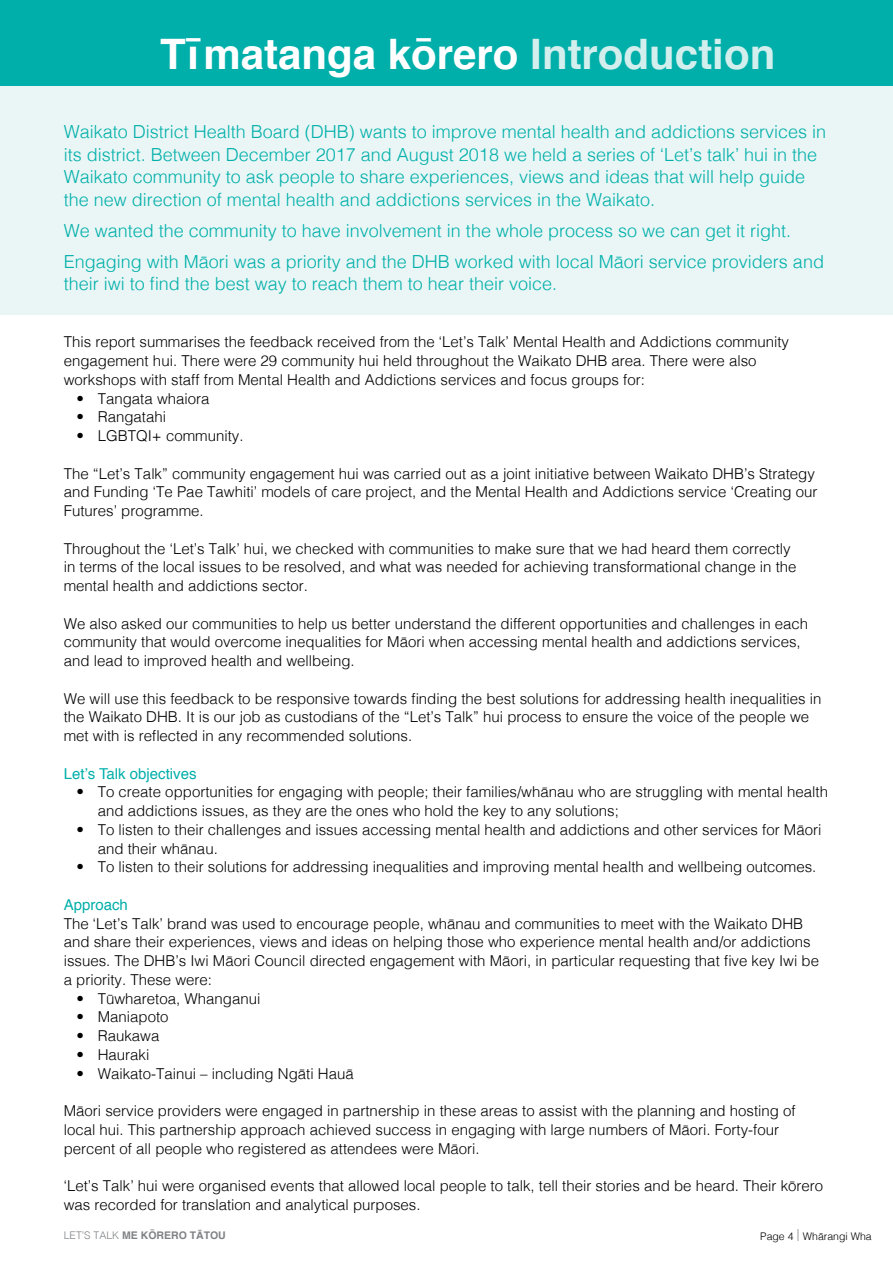
<style>
.page{position:relative;width:893px;height:1263px;background:#fff}
.page>*{position:absolute;margin:0;border:0;box-sizing:border-box;transform-origin:0 0}
.t1{font:700 42px "Helvetica";color:#fff}
.t2{font:300 18px/22.5px "Helvetica";color:#00afaa}
.t3{font:300 15px/18.8px "Helvetica";color:#000}
.t4{font:15px "Helvetica";color:#00afaa}
.t5{font:700 10.5px "Helvetica";color:#808285}
.t6{font:300 10.5px "Helvetica";color:#000}
.s1{color:#d3efed}
.s2{font-size:12px;color:#808285}
.s3{font-weight:300}
</style>
<div class="page">
<div style="left:0;top:85px;width:893px;height:230px;background:#e9f6f5"></div>
<div style="left:0;top:0;width:893px;height:85px;background:#00afaa"></div>
<h1 class="t1" style="left:160px;top:20px;width:617px">Tīmatanga kōrero <span class="s1">Introduction</span></h1>
<p class="t2" style="left:64px;top:119px;width:764px">Waikato District Health Board (DHB) wants to improve mental health and addictions services in its district. Between December 2017 and August 2018 we held a series of ‘Let’s talk’ hui in the Waikato community to ask people to share experiences, views and ideas that will help guide the new direction of mental health and addictions services in the Waikato.</p>
<p class="t2" style="left:64px;top:214px;width:762px;line-height:31px">We wanted the community to have involvement in the whole process so we can get it right.<br>Engaging with Māori was a priority and the DHB worked with local Māori service providers and</p>
<p class="t2" style="left:64px;top:271px;width:495px">their iwi to find the best way to reach them to hear their voice.</p>
<p class="t3" style="left:64px;top:332px;width:727px">This report summarises the feedback received from the ‘Let’s Talk’ Mental Health and Addictions community engagement hui. There were 29 community hui held throughout the Waikato DHB area. There were also workshops with staff from Mental Health and Addictions services and focus groups for:</p>
<p class="t3" style="left:77px;top:388px;width:134px">• Tangata whaiora</p>
<p class="t3" style="left:77px;top:407px;width:91px">• Rangatahi</p>
<p class="t3" style="left:77px;top:425px;width:169px">• LGBTQI+ community.</p>
<p class="t3" style="left:64px;top:463px;width:755px">The “Let’s Talk” community engagement hui was carried out as a joint initiative between Waikato DHB’s Strategy and Funding ‘Te Pae Tawhiti’ models of care project, and the Mental Health and Addictions service ‘Creating our<br>Futures’ programme.</p>
<p class="t3" style="left:64px;top:538px;width:734px">Throughout the ‘Let’s Talk’ hui, we checked with communities to make sure that we had heard them correctly in terms of the local issues to be resolved, and what was needed for achieving transformational change in the mental health and addictions sector.</p>
<p class="t3" style="left:64px;top:613px;width:746px">We also asked our communities to help us better understand the different opportunities and challenges in each community that would overcome inequalities for Māori when accessing mental health and addictions services, and lead to improved health and wellbeing.</p>
<p class="t3" style="left:64px;top:688px;width:759px">We will use this feedback to be responsive towards finding the best solutions for addressing health inequalities in the Waikato DHB. It is our job as custodians of the “Let’s Talk” hui process to ensure the voice of the people we met with is reflected in any recommended solutions.</p>
<p class="t4" style="left:64px;top:762px;width:134px">Let’s Talk objectives</p>
<p class="t3" style="left:98px;top:782px;width:732px;text-indent:-21px">• To create opportunities for engaging with people; their families/whānau who are struggling with mental health and addictions issues, as they are the ones who hold the key to any solutions;</p>
<p class="t3" style="left:98px;top:819px;width:725px;text-indent:-21px">• To listen to their challenges and issues accessing mental health and addictions and other services for Māori and their whānau.</p>
<p class="t3" style="left:77px;top:857px;width:741px">• To listen to their solutions for addressing inequalities and improving mental health and wellbeing outcomes.</p>
<p class="t4" style="left:64px;top:893px;width:66px">Approach</p>
<p class="t3" style="left:64px;top:913px;width:757px">The ‘Let’s Talk’ brand was used to encourage people, whānau and communities to meet with the Waikato DHB and share their experiences, views and ideas on helping those who experience mental health and/or addictions issues. The DHB’s Iwi Māori Council directed engagement with Māori, in particular requesting that five key Iwi be a priority. These were:</p>
<p class="t3" style="left:76px;top:988px;width:185px">• Tūwharetoa, Whanganui</p>
<p class="t3" style="left:76px;top:1007px;width:94px">• Maniapoto</p>
<p class="t3" style="left:76px;top:1025px;width:84px">• Raukawa</p>
<p class="t3" style="left:76px;top:1044px;width:74px">• Hauraki</p>
<p class="t3" style="left:76px;top:1063px;width:279px">• Waikato-Tainui – including Ngāti Hauā</p>
<p class="t3" style="left:64px;top:1100px;width:733px">Māori service providers were engaged in partnership in these areas to assist with the planning and hosting of local hui. This partnership approach achieved success in engaging with large numbers of Māori. Forty-four percent of all people who registered as attendees were Māori.</p>
<p class="t3" style="left:64px;top:1175px;width:761px">‘Let’s Talk’ hui were organised events that allowed local people to talk, tell their stories and be heard. Their kōrero was recorded for translation and analytical purposes.</p>
<p class="t6" style="left:760px;top:1227px;width:113px">Page 4 <span class="s2">|</span> Whārangi Wha</p>
<p class="t5" style="left:64px;top:1227px;width:164px"><span class="s3">LET’S TALK</span> ME KŌRERO TĀTOU</p>
</div>
